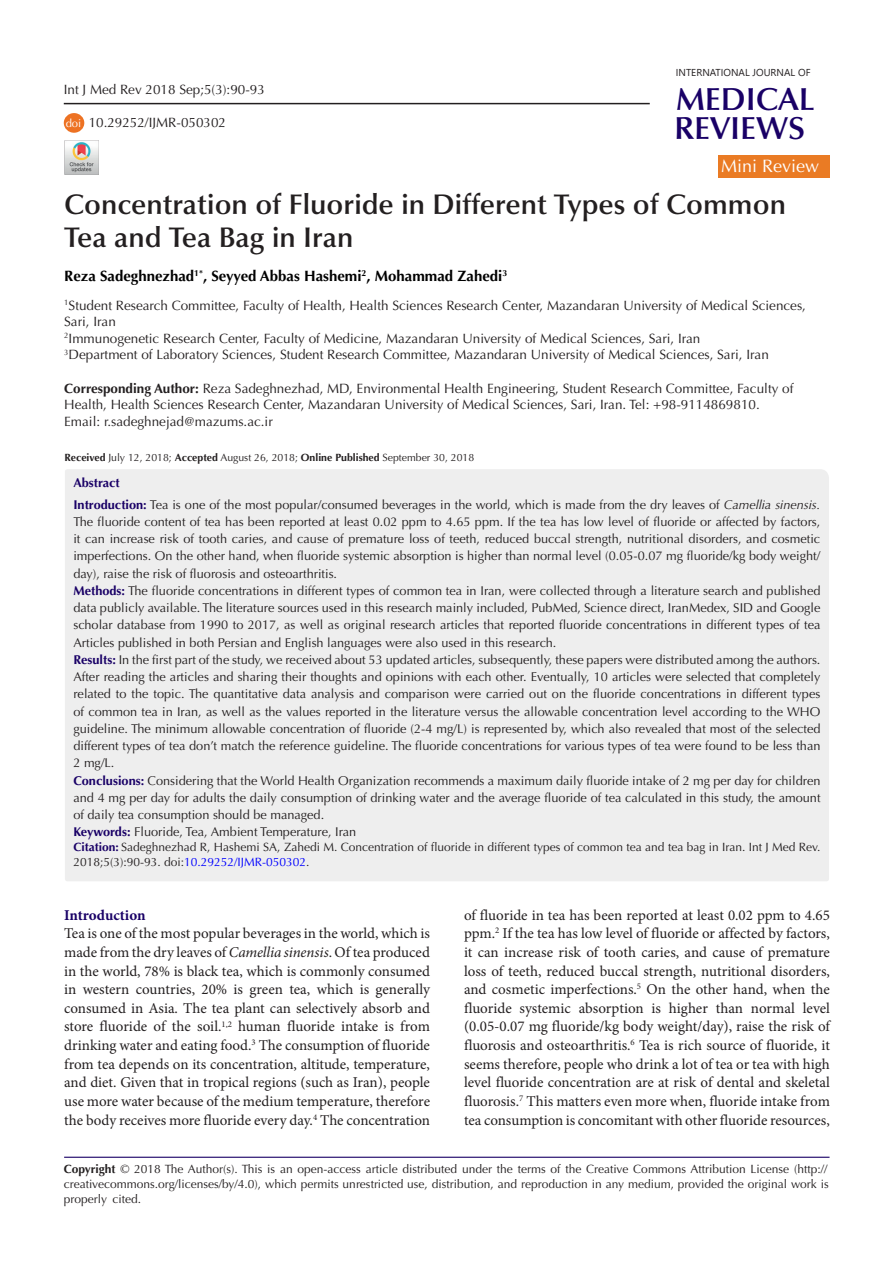
<style>
.page{position:relative;width:893px;height:1263px;background:#fff}
.page>*{position:absolute;margin:0;border:0;box-sizing:border-box;transform-origin:0 0}
.t1{font:600 31.95px "Optima LT Std";color:#190066}
.t2{font:600 28.5px/33px "Optima LT Std";color:#231f20}
.t3{font:18px "Optima LT Std";color:#fff}
.t4{font:15px/18.6px "Minion Pro";color:#231f20;text-align:justify}
.t5{font:700 15px "Optima LT Std";color:#000}
.t6{font:700 15px "Minion Pro";letter-spacing:-.005em;color:#190066}
.t7{font:13.5px/16.5px "Optima LT Std";color:#231f20}
.Default{font:12.75px/17.2px "Optima LT Std";color:#231f20;text-align:justify}
.Default-2{font:700 12.75px "Optima LT Std";color:#190066}
.Default-3{font:12px/15px "Optima LT Std";color:#231f20;text-align:justify}
.t8{font:11.25px "Optima LT Std";color:#fff}
.t9{font:10.5px "Optima LT Std";color:#231f20}
.t10{font:10.05px "Segoe UI";color:#231f20}
.s1{font-weight:700}
.s2{font-weight:700;color:#190066}
.s3{font-style:italic}
.s4{color:#00f}
</style>
<div class="page">
<hr style="left:64px;top:1157px;width:765px;height:1px;background:#190066">
<div style="left:65px;top:469px;width:764px;height:412px;background:#eee"></div>
<div style="left:718px;top:155px;width:111px;height:23px;background:#ea7b24"></div>
<div style="left:64px;top:113px;width:20px;height:20px;background:#ed7223;border-radius:50%"></div>
<hr style="left:64px;top:103px;width:586px;height:1px;background:#231f20">
<img style="left:64px;top:140px;width:35px;height:35px">
<p class="t7" style="left:64px;top:82px;width:203px">Int J Med Rev 2018 Sep;5(3):90-93</p>
<p class="t8" style="left:66px;top:116px;width:17px">doi</p>
<p class="t7" style="left:89px;top:114px;width:139px">10.29252/IJMR-050302</p>
<p class="t10" style="left:676px;top:63px;width:136px">INTERNATIONAL JOURNAL OF</p>
<p class="t1" style="left:676px;top:81px;width:140px">MEDICAL</p>
<p class="t1" style="left:674px;top:110px;width:133px">REVIEWS</p>
<p class="t3" style="left:721px;top:155px;width:100px">Mini Review</p>
<p class="t2" style="left:64px;top:188px;width:723px">Concentration of Fluoride in Different Types of Common<br>Tea and Tea Bag in Iran</p>
<p class="t5" style="left:64px;top:267px;width:444px">Reza Sadeghnezhad<sup>1*</sup>, Seyyed Abbas Hashemi<sup>2</sup>, Mohammad Zahedi<sup>3</sup></p>
<p class="t7" style="left:64px;top:297px;width:743px"><sup>1</sup>Student Research Committee, Faculty of Health, Health Sciences Research Center, Mazandaran University of Medical Sciences,<br>Sari, Iran</p>
<p class="t7" style="left:64px;top:330px;width:638px"><sup>2</sup>Immunogenetic Research Center, Faculty of Medicine, Mazandaran University of Medical Sciences, Sari, Iran</p>
<p class="t7" style="left:64px;top:347px;width:706px"><sup>3</sup>Department of Laboratory Sciences, Student Research Committee, Mazandaran University of Medical Sciences, Sari, Iran</p>
<p class="t7" style="left:64px;top:380px;width:731px"><span class="s1">Corresponding Author:</span> Reza Sadeghnezhad, MD, Environmental Health Engineering, Student Research Committee, Faculty of<br>Health, Health Sciences Research Center, Mazandaran University of Medical Sciences, Sari, Iran. Tel: +98-9114869810.</p>
<p class="t7" style="left:64px;top:413px;width:210px">Email: r.sadeghnejad@mazums.ac.ir</p>
<p class="t9" style="left:64px;top:451px;width:411px"><span class="s1">Received</span> July 12, 2018; <span class="s1">Accepted</span> August 26, 2018; <span class="s1">Online Published</span> September 30, 2018</p>
<p class="Default-2" style="left:73px;top:475px;width:48px">Abstract</p>
<p class="Default" style="left:73px;top:496px;width:749px"><span class="s2">Introduction:</span> Tea is one of the most popular/consumed beverages in the world, which is made from the dry leaves of <span class="s3">Camellia sinensis.<br></span>The fluoride content of tea has been reported at least 0.02 ppm to 4.65 ppm. If the tea has low level of fluoride or affected by factors, it can increase risk of tooth caries, and cause of premature loss of teeth, reduced buccal strength, nutritional disorders, and cosmetic imperfections. On the other hand, when fluoride systemic absorption is higher than normal level (0.05-0.07 mg fluoride/kg body weight/ day), raise the risk of fluorosis and osteoarthritis.</p>
<p class="Default" style="left:73px;top:582px;width:749px"><span class="s2">Methods:</span> The fluoride concentrations in different types of common tea in Iran, were collected through a literature search and published data publicly available. The literature sources used in this research mainly included, PubMed, Science direct, IranMedex, SID and Google scholar database from 1990 to 2017, as well as original research articles that reported fluoride concentrations in different types of tea Articles published in both Persian and English languages were also used in this research.</p>
<p class="Default" style="left:73px;top:651px;width:749px"><span class="s2">Results:</span> In the first part of the study, we received about 53 updated articles, subsequently, these papers were distributed among the authors.<br>After reading the articles and sharing their thoughts and opinions with each other. Eventually, 10 articles were selected that completely related to the topic. The quantitative data analysis and comparison were carried out on the fluoride concentrations in different types of common tea in Iran, as well as the values reported in the literature versus the allowable concentration level according to the WHO guideline. The minimum allowable concentration of fluoride (2-4 mg/L) is represented by, which also revealed that most of the selected different types of tea don’t match the reference guideline. The fluoride concentrations for various types of tea were found to be less than 2 mg/L.</p>
<p class="Default" style="left:73px;top:772px;width:749px"><span class="s2">Conclusions:</span> Considering that the World Health Organization recommends a maximum daily fluoride intake of 2 mg per day for children and 4 mg per day for adults the daily consumption of drinking water and the average fluoride of tea calculated in this study, the amount of daily tea consumption should be managed.</p>
<p class="Default" style="left:73px;top:824px;width:284px"><span class="s2">Keywords:</span> Fluoride, Tea, Ambient Temperature, Iran</p>
<p class="Default-3" style="left:73px;top:840px;width:749px"><span class="s2">Citation:</span> Sadeghnezhad R, Hashemi SA, Zahedi M. Concentration of fluoride in different types of common tea and tea bag in Iran. Int J Med Rev.<br>2018;5(3):90-93. doi:<span class="s4">10.29252/IJMR-050302</span>.</p>
<p class="t6" style="left:64px;top:904px;width:83px">Introduction</p>
<p class="t4" style="left:64px;top:924px;width:367px">Tea is one of the most popular beverages in the world, which is made from the dry leaves of <span class="s3">Camellia sinensis</span>. Of tea produced in the world, 78% is black tea, which is commonly consumed in western countries, 20% is green tea, which is generally consumed in Asia. The tea plant can selectively absorb and store fluoride of the soil.<sup>1,2</sup> human fluoride intake is from drinking water and eating food.<sup>3</sup> The consumption of fluoride from tea depends on its concentration, altitude, temperature, and diet. Given that in tropical regions (such as Iran), people use more water because of the medium temperature, therefore the body receives more fluoride every day.<sup>4</sup> The concentration</p>
<p class="t4" style="left:464px;top:906px;width:367px">of fluoride in tea has been reported at least 0.02 ppm to 4.65 ppm.<sup>2</sup> If the tea has low level of fluoride or affected by factors, it can increase risk of tooth caries, and cause of premature loss of teeth, reduced buccal strength, nutritional disorders, and cosmetic imperfections.<sup>5</sup> On the other hand, when the fluoride systemic absorption is higher than normal level (0.05-0.07 mg fluoride/kg body weight/day), raise the risk of fluorosis and osteoarthritis.<sup>6</sup> Tea is rich source of fluoride, it seems therefore, people who drink a lot of tea or tea with high level fluoride concentration are at risk of dental and skeletal fluorosis.<sup>7</sup> This matters even more when, fluoride intake from tea consumption is concomitant with other fluoride resources,</p>
<p class="Default-3" style="left:64px;top:1162px;width:766px"><span class="s1">Copyright</span> © 2018 The Author(s). This is an open-access article distributed under the terms of the Creative Commons Attribution License (http:// creativecommons.org/licenses/by/4.0), which permits unrestricted use, distribution, and reproduction in any medium, provided the original work is properly cited.</p>
</div>
